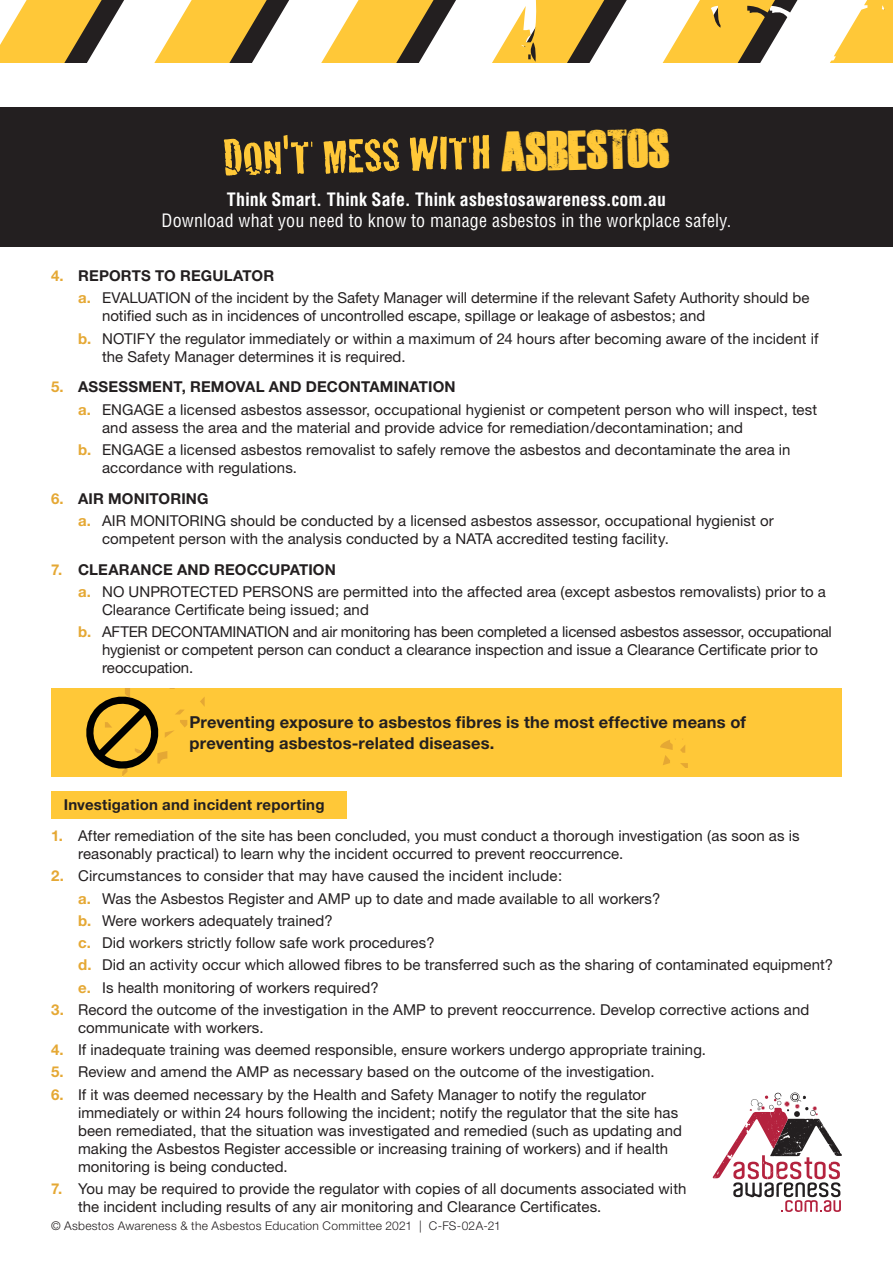
<style>
.page{position:relative;width:893px;height:1263px;background:#fff}
.page>*{position:absolute;margin:0;border:0;box-sizing:border-box;transform-origin:0 0}
.t1{font:49.35px "Cracked";color:#ffc838}
.t2{font:condensed 18px/21px "Helvetica";letter-spacing:.01em;color:#fff;text-align:center}
.t3{font:700 16.5px/21px "Helvetica Neue";letter-spacing:.01em;color:#231f20}
.t4{font:15px/18px "Helvetica Neue";letter-spacing:.005em;color:#231f20}
.Subheads_with_indent{font:700 15px "Helvetica Neue";letter-spacing:.01em;color:#231f20}
.t5{font:300 12px "Helvetica Neue";letter-spacing:.025em;color:#231f20}
.s1{font-family:"Dead Kansas";font-size:38.7px}
.s2{font-weight:700}
.s3{color:#e5a834}
.s4{font-weight:700;color:#e5a834}
</style>
<div class="page">
<svg style="left:713px;top:1092px;width:129px;height:120px"></svg>
<div style="left:51px;top:791px;width:296px;height:28px;background:#ffc838"></div>
<div style="left:0;top:107px;width:893px;height:140px;background:#231f20"></div>
<div style="left:51px;top:688px;width:791px;height:88px;background:#ffc838"></div>
<svg style="left:83px;top:693px;width:79px;height:79px;background:#b18a26"></svg>
<svg style="left:0;top:0;width:893px;height:63px"></svg>
<p class="t1" style="left:223px;top:118px;width:449px;rotate:-1deg">DON'T MESS WITH <span class="s1">ASBESTOS</span></p>
<p class="t2" style="left:162px;top:189px;width:571px"><span class="s2">Think Smart. Think Safe. Think asbestosawareness.com.au<br></span>Download what you need to know to manage asbestos in the workplace safely.</p>
<p class="Subheads_with_indent" style="left:51px;top:266px;width:225px"><span class="s3">4.</span> REPORTS TO REGULATOR</p>
<p class="t4" style="left:102px;top:289px;width:709px;text-indent:-24px"><span class="s4">a.</span> EVALUATION of the incident by the Safety Manager will determine if the relevant Safety Authority should be notified such as in incidences of uncontrolled escape, spillage or leakage of asbestos; and</p>
<p class="t4" style="left:102px;top:329px;width:718px;text-indent:-24px"><span class="s4">b.</span> NOTIFY the regulator immediately or within a maximum of 24 hours after becoming aware of the incident if the Safety Manager determines it is required.</p>
<p class="Subheads_with_indent" style="left:51px;top:378px;width:406px"><span class="s3">5.</span> ASSESSMENT, REMOVAL AND DECONTAMINATION</p>
<p class="t4" style="left:102px;top:400px;width:717px;text-indent:-24px"><span class="s4">a.</span> ENGAGE a licensed asbestos assessor, occupational hygienist or competent person who will inspect, test and assess the area and the material and provide advice for remediation/decontamination; and</p>
<p class="t4" style="left:102px;top:440px;width:690px;text-indent:-24px"><span class="s4">b.</span> ENGAGE a licensed asbestos removalist to safely remove the asbestos and decontaminate the area in accordance with regulations.</p>
<p class="Subheads_with_indent" style="left:51px;top:489px;width:159px"><span class="s3">6.</span> AIR MONITORING</p>
<p class="t4" style="left:102px;top:511px;width:673px;text-indent:-24px"><span class="s4">a.</span> AIR MONITORING should be conducted by a licensed asbestos assessor, occupational hygienist or competent person with the analysis conducted by a NATA accredited testing facility.</p>
<p class="Subheads_with_indent" style="left:51px;top:560px;width:286px"><span class="s3">7.</span> CLEARANCE AND REOCCUPATION</p>
<p class="t4" style="left:102px;top:582px;width:725px;text-indent:-24px"><span class="s4">a.</span> NO UNPROTECTED PERSONS are permitted into the affected area (except asbestos removalists) prior to a<br>Clearance Certificate being issued; and</p>
<p class="t4" style="left:102px;top:623px;width:731px;text-indent:-24px"><span class="s4">b.</span> AFTER DECONTAMINATION and air monitoring has been completed a licensed asbestos assessor, occupational hygienist or competent person can conduct a clearance inspection and issue a Clearance Certificate prior to reoccupation.</p>
<p class="t3" style="left:190px;top:711px;width:558px">Preventing exposure to asbestos fibres is the most effective means of preventing asbestos-related diseases.</p>
<p class="Subheads_with_indent" style="left:64px;top:796px;width:262px">Investigation and incident reporting</p>
<p class="t4" style="left:78px;top:827px;width:723px;text-indent:-27px"><span class="s4">1.</span> After remediation of the site has been concluded, you must conduct a thorough investigation (as soon as is reasonably practical) to learn why the incident occurred to prevent reoccurrence.</p>
<p class="t4" style="left:51px;top:867px;width:513px"><span class="s4">2.</span> Circumstances to consider that may have caused the incident include:</p>
<p class="t4" style="left:78px;top:889px;width:584px"><span class="s4">a.</span> Was the Asbestos Register and AMP up to date and made available to all workers?</p>
<p class="t4" style="left:78px;top:911px;width:256px"><span class="s4">b.</span> Were workers adequately trained?</p>
<p class="t4" style="left:78px;top:934px;width:358px"><span class="s4">c.</span> Did workers strictly follow safe work procedures?</p>
<p class="t4" style="left:78px;top:956px;width:757px"><span class="s4">d.</span> Did an activity occur which allowed fibres to be transferred such as the sharing of contaminated equipment?</p>
<p class="t4" style="left:78px;top:978px;width:302px"><span class="s4">e.</span> Is health monitoring of workers required?</p>
<p class="t4" style="left:78px;top:1000px;width:733px;text-indent:-27px"><span class="s4">3.</span> Record the outcome of the investigation in the AMP to prevent reoccurrence. Develop corrective actions and communicate with workers.</p>
<p class="t4" style="left:51px;top:1041px;width:656px"><span class="s4">4.</span> If inadequate training was deemed responsible, ensure workers undergo appropriate training.</p>
<p class="t4" style="left:51px;top:1063px;width:605px"><span class="s4">5.</span> Review and amend the AMP as necessary based on the outcome of the investigation.</p>
<p class="t4" style="left:78px;top:1085px;width:605px;text-indent:-27px"><span class="s4">6.</span> If it was deemed necessary by the Health and Safety Manager to notify the regulator immediately or within 24 hours following the incident; notify the regulator that the site has been remediated, that the situation was investigated and remedied (such as updating and making the Asbestos Register accessible or increasing training of workers) and if health monitoring is being conducted.</p>
<p class="t4" style="left:78px;top:1179px;width:610px;text-indent:-27px"><span class="s4">7.</span> You may be required to provide the regulator with copies of all documents associated with the incident including results of any air monitoring and Clearance Certificates.</p>
<p class="t5" style="left:51px;top:1218px;width:451px">© Asbestos Awareness &amp; the Asbestos Education Committee 2021 | C-FS-02A-21</p>
</div>
